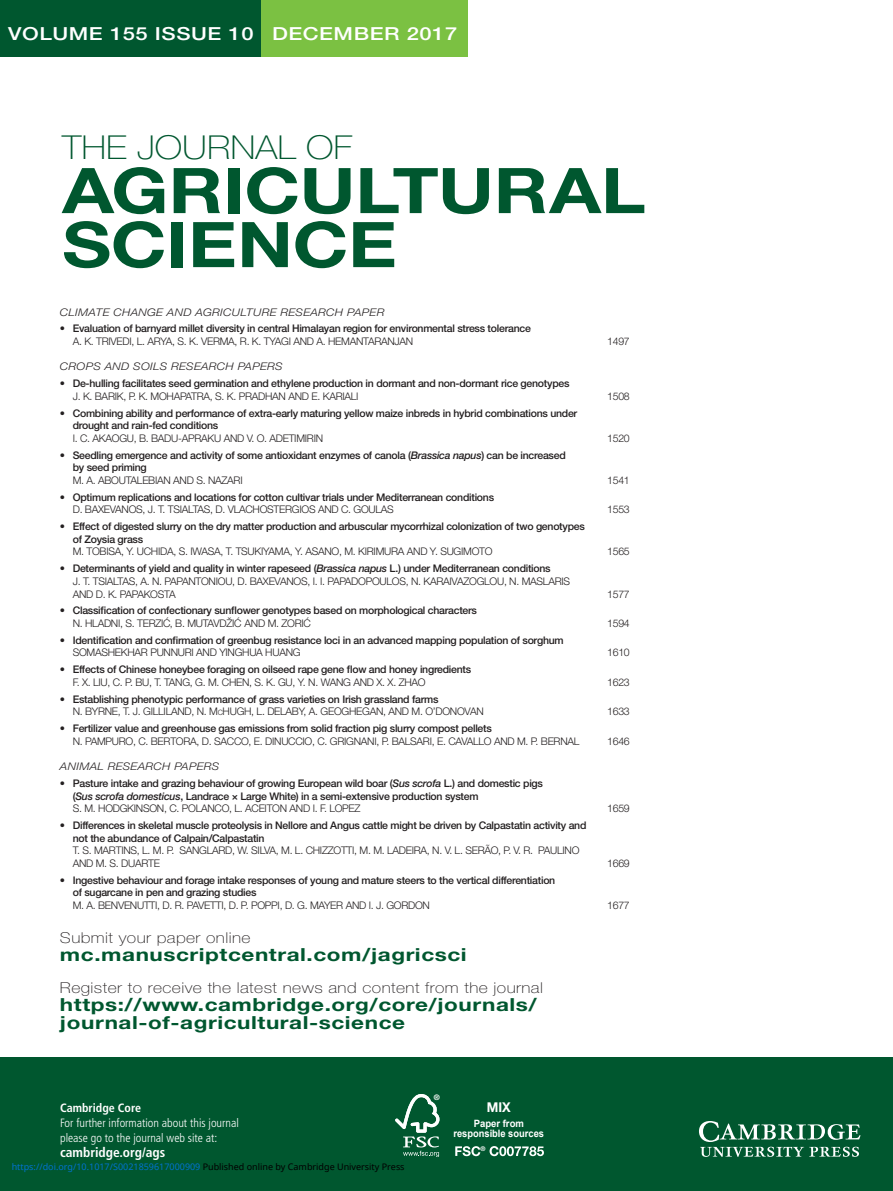
<style>
.page{position:relative;width:893px;height:1191px;background:#fff}
.page>*{position:absolute;margin:0;border:0;box-sizing:border-box;transform-origin:0 0}
.t1{font:700 63px/54px "Helvetica Neue";letter-spacing:-.005em;color:#00572f;scale:1.2 1}
.t2{font:100 33px "Helvetica Neue";color:#00572f;scale:1.12 1}
.t3{font:700 18px/18px "Helvetica Neue";letter-spacing:.025em;color:#00572f;scale:1.25 1}
.t4{font:500 18px "Helvetica Neue";letter-spacing:.025em;color:#fff;scale:1.22 1}
.t5{font:100 15px "Helvetica Neue";letter-spacing:.025em;color:#231f20;scale:1.16 1}
.t6{font:700 condensed 13.5px "Frutiger";color:#fff}
.t7{font:700 13.5px "Helvetica Neue";color:#fff;scale:.95 1}
.t8{font:300 condensed 12px/15px "Frutiger";color:#fff}
.t9{font:700 condensed 12px "Frutiger";color:#fff}
.t10{font:500 10.5px/12.6px "Helvetica Neue";letter-spacing:-.025em;color:#231f20}
.t11{font:300 10.5px/12.6px "Helvetica Neue";letter-spacing:-.025em;color:#231f20}
.t12{font:italic 300 10.5px "Helvetica Neue";letter-spacing:.025em;color:#231f20;scale:1.13 1}
.t13{font:700 10.2px "Arial";color:#fff;scale:.91 1}
.t14{font:700 10.05px "Arial";color:#fff;scale:.95 1}
.t15{font:9px "Noto Sans";color:#0172cf}
.t16{font:700 7.65px "Helvetica Neue";color:#fff}
.t17{font:700 6.45px "Helvetica Neue";color:#fff}
.s1{font-style:italic}
.s2{font-weight:500}
.s3{font-weight:500;font-style:italic}
.s4{font-weight:300}
.s5{font-weight:300;font-size:7.35px}
.s6{color:#000}
</style>
<div class="page">
<div style="left:0;top:1057px;width:893px;height:134px;background:#00572f"></div>
<svg style="left:699px;top:1121px;width:161px;height:36px"></svg>
<div style="left:0;top:0;width:264px;height:56px;background:#00572f"></div>
<div style="left:261px;top:0;width:207px;height:56px;background:#7bc142"></div>
<svg style="left:395px;top:1094px;width:44px;height:63px"></svg>
<svg style="left:455px;top:1146px;width:25px;height:10px"></svg>
<svg style="left:490px;top:1146px;width:54px;height:10px"></svg>
<h3 class="t4" style="left:8px;top:27px;width:370px">VOLUME 155 ISSUE 10 DECEMBER 2017</h3>
<h2 class="t2" style="left:62px;top:135px;width:261px">THE JOURNAL OF</h2>
<h1 class="t1" style="left:62px;top:169px;width:488px">AGRICULTURAL<br>SCIENCE</h1>
<p class="t12" style="left:60px;top:308px;width:289px">CLIMATE CHANGE AND AGRICULTURE RESEARCH PAPER</p>
<p class="t10" style="left:60px;top:323px;width:472px">• Evaluation of barnyard millet diversity in central Himalayan region for environmental stress tolerance</p>
<p class="t11" style="left:73px;top:336px;width:342px">A. K. TRIVEDI, L. ARYA, S. K. VERMA, R. K. TYAGI AND A. HEMANTARANJAN</p>
<p class="t11" style="left:607px;top:336px;width:24px">1497</p>
<p class="t12" style="left:60px;top:363px;width:199px">CROPS AND SOILS RESEARCH PAPERS</p>
<p class="t10" style="left:60px;top:378px;width:511px">• De-hulling facilitates seed germination and ethylene production in dormant and non-dormant rice genotypes</p>
<p class="t11" style="left:73px;top:391px;width:287px">J. K. BARIK, P. K. MOHAPATRA, S. K. PRADHAN AND E. KARIALI</p>
<p class="t11" style="left:607px;top:391px;width:24px">1508</p>
<p class="t10" style="left:73px;top:407px;width:506px;text-indent:-13px">• Combining ability and performance of extra-early maturing yellow maize inbreds in hybrid combinations under drought and rain-fed conditions</p>
<p class="t11" style="left:73px;top:433px;width:252px">I. C. AKAOGU, B. BADU-APRAKU AND V. O. ADETIMIRIN</p>
<p class="t11" style="left:607px;top:433px;width:24px">1520</p>
<p class="t10" style="left:73px;top:450px;width:495px;text-indent:-13px">• Seedling emergence and activity of some antioxidant enzymes of canola (<span class="s1">Brassica napus</span>) can be increased by seed priming</p>
<p class="t11" style="left:73px;top:475px;width:171px">M. A. ABOUTALEBIAN AND S. NAZARI</p>
<p class="t11" style="left:607px;top:475px;width:24px">1541</p>
<p class="t10" style="left:60px;top:492px;width:436px">• Optimum replications and locations for cotton cultivar trials under Mediterranean conditions</p>
<p class="t11" style="left:73px;top:504px;width:323px">D. BAXEVANOS, J. T. TSIALTAS, D. VLACHOSTERGIOS AND C. GOULAS</p>
<p class="t11" style="left:607px;top:504px;width:24px">1553</p>
<p class="t10" style="left:73px;top:521px;width:514px;text-indent:-13px">• Effect of digested slurry on the dry matter production and arbuscular mycorrhizal colonization of two genotypes of Zoysia grass</p>
<p class="t11" style="left:73px;top:546px;width:421px">M. TOBISA, Y. UCHIDA, S. IWASA, T. TSUKIYAMA, Y. ASANO, M. KIRIMURA AND Y. SUGIMOTO</p>
<p class="t11" style="left:607px;top:546px;width:24px">1565</p>
<p class="t11" style="left:73px;top:563px;width:499px;text-indent:-13px"><span class="s2">• Determinants of yield and quality in winter rapeseed (</span><span class="s3">Brassica napus</span> <span class="s2">L.) under Mediterranean conditions<br></span>J. T. TSIALTAS, A. N. PAPANTONIOU, D. BAXEVANOS, I. I. PAPADOPOULOS, N. KARAIVAZOGLOU, N. MASLARIS<br>AND D. K. PAPAKOSTA</p>
<p class="t11" style="left:607px;top:588px;width:24px">1577</p>
<p class="t10" style="left:60px;top:605px;width:419px">• Classification of confectionary sunflower genotypes based on morphological characters</p>
<p class="t11" style="left:73px;top:618px;width:240px">N. HLADNI, S. TERZIC´ , B. MUTAVDŽIC´ AND M. ZORIC´</p>
<p class="t11" style="left:607px;top:618px;width:24px">1594</p>
<p class="t10" style="left:60px;top:635px;width:505px">• Identification and confirmation of greenbug resistance loci in an advanced mapping population of sorghum</p>
<p class="t11" style="left:73px;top:647px;width:229px">SOMASHEKHAR PUNNURI AND YINGHUA HUANG</p>
<p class="t11" style="left:607px;top:647px;width:24px">1610</p>
<p class="t10" style="left:60px;top:664px;width:413px">• Effects of Chinese honeybee foraging on oilseed rape gene flow and honey ingredients</p>
<p class="t11" style="left:73px;top:677px;width:354px">F. X. LIU, C. P. BU, T. TANG, G. M. CHEN, S. K. GU, Y. N. WANG AND X. X. ZHAO</p>
<p class="t11" style="left:607px;top:677px;width:24px">1623</p>
<p class="t10" style="left:73px;top:693px;width:412px;text-indent:-13px">• Establishing phenotypic performance of grass varieties on Irish grassland farms<br><span class="s4">N. BYRNE, T. J. GILLILAND, N. M</span><span class="s5">C</span><span class="s4">HUGH, L. DELABY, A. GEOGHEGAN, AND M. O’DONOVAN</span></p>
<p class="t11" style="left:607px;top:706px;width:24px">1633</p>
<p class="t10" style="left:60px;top:723px;width:433px">• Fertilizer value and greenhouse gas emissions from solid fraction pig slurry compost pellets</p>
<p class="t11" style="left:73px;top:736px;width:508px">N. PAMPURO, C. BERTORA, D. SACCO, E. DINUCCIO, C. GRIGNANI, P. BALSARI, E. CAVALLO AND M. P. BERNAL</p>
<p class="t11" style="left:607px;top:736px;width:24px">1646</p>
<p class="t12" style="left:60px;top:762px;width:143px">ANIMAL RESEARCH PAPERS</p>
<p class="t10" style="left:73px;top:778px;width:472px;text-indent:-13px">• Pasture intake and grazing behaviour of growing European wild boar (<span class="s1">Sus scrofa</span> L.) and domestic pigs (<span class="s1">Sus scrofa domesticus</span>, Landrace × Large White) in a semi-extensive production system<br><span class="s4">S. M. HODGKINSON, C. POLANCO, L. ACEITON AND I. F. LOPEZ</span></p>
<p class="t11" style="left:607px;top:803px;width:24px">1659</p>
<p class="t10" style="left:73px;top:820px;width:515px;text-indent:-13px">• Differences in skeletal muscle proteolysis in Nellore and Angus cattle might be driven by Calpastatin activity and not the abundance of Calpain/Calpastatin</p>
<p class="t11" style="left:73px;top:845px;width:508px">T. S. MARTINS, L. M. P. SANGLARD, W. SILVA, M. L. CHIZZOTTI, M. M. LADEIRA, N. V. L. SERÃO, P. V. R. PAULINO<br>AND M. S. DUARTE</p>
<p class="t11" style="left:607px;top:858px;width:24px">1669</p>
<p class="t10" style="left:73px;top:874px;width:484px;text-indent:-13px">• Ingestive behaviour and forage intake responses of young and mature steers to the vertical differentiation of sugarcane in pen and grazing studies</p>
<p class="t11" style="left:73px;top:900px;width:359px">M. A. BENVENUTTI, D. R. PAVETTI, D. P. POPPI, D. G. MAYER AND I. J. GORDON</p>
<p class="t11" style="left:607px;top:900px;width:24px">1677</p>
<h3 class="t5" style="left:60px;top:932px;width:166px">Submit your paper online</h3>
<h3 class="t3" style="left:60px;top:947px;width:327px">mc.manuscriptcentral.com/jagricsci</h3>
<h3 class="t5" style="left:60px;top:982px;width:418px">Register to receive the latest news and content from the journal</h3>
<h3 class="t3" style="left:60px;top:997px;width:383px">https://www.cambridge.org/core/journals/ journal-of-agricultural-science</h3>
<p class="t9" style="left:60px;top:1103px;width:83px">Cambridge Core</p>
<p class="t8" style="left:60px;top:1116px;width:180px">For further information about this journal please go to the journal web site at:</p>
<p class="t6" style="left:60px;top:1146px;width:107px">cambridge.org/ags</p>
<p class="t15" style="left:12px;top:1160px;width:394px">https://doi.org/10.1017/S0021859617000909 <span class="s6">Published online by Cambridge University Press</span></p>
<p class="t16" style="left:434px;top:1094px;width:8px">®</p>
<p class="t7" style="left:487px;top:1102px;width:27px">MIX</p>
<p class="t14" style="left:474px;top:1117px;width:54px">Paper from</p>
<p class="t13" style="left:453px;top:1127px;width:101px">responsible sources</p>
<p class="t17" style="left:480px;top:1146px;width:7px">®</p>
</div>
